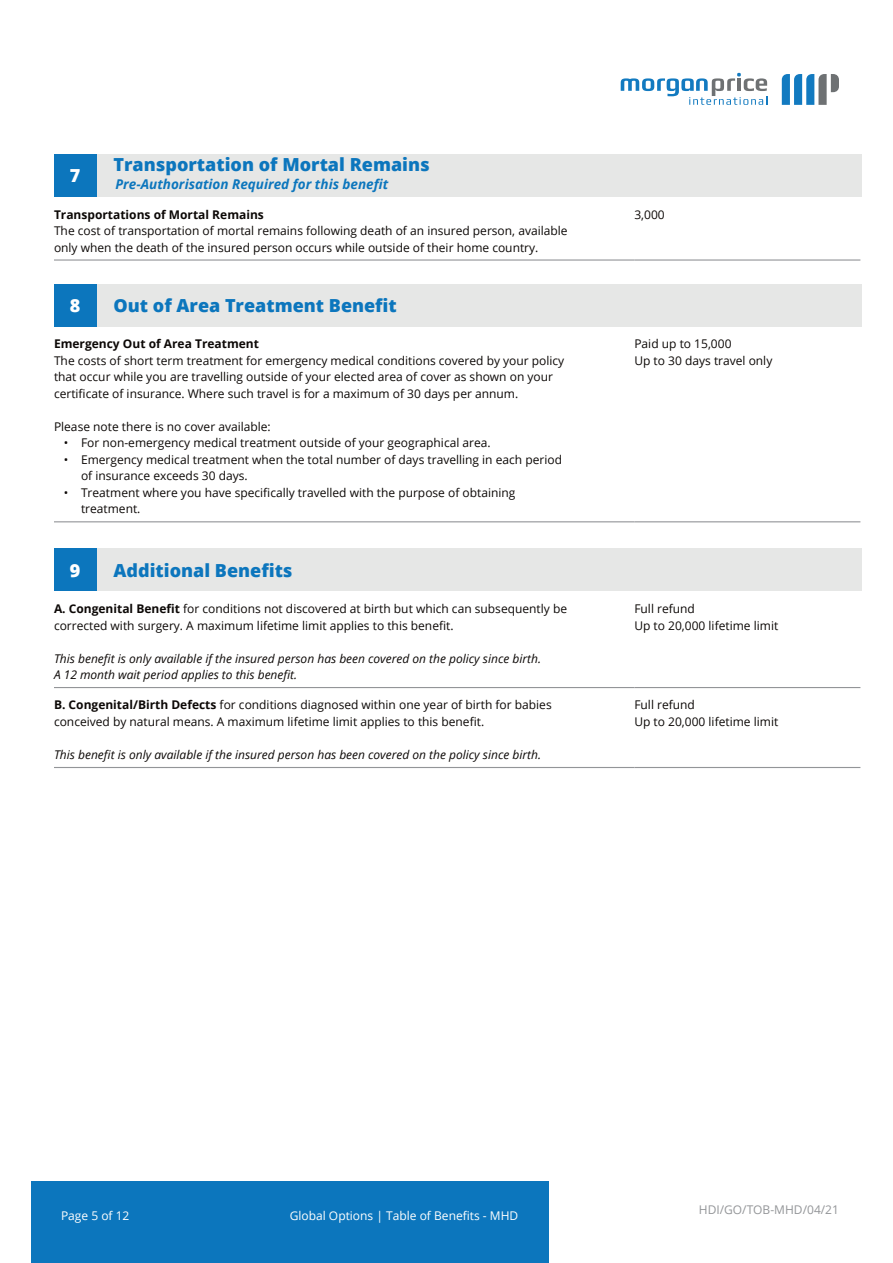
<style>
.page{position:relative;width:893px;height:1263px;background:#fff}
.page>*{position:absolute;margin:0;border:0;box-sizing:border-box;transform-origin:0 0}
.t1{font:800 18px "Open Sans";color:#0c76bd}
.t2{font:800 18px "Open Sans";color:#fff}
.t3{font:italic 700 13.5px "Open Sans";color:#0c76bd}
.Table_text{font:12px/16.5px "Open Sans";color:#0c0806}
.Table_text-2{font:italic 12px "Open Sans";color:#0c0806}
.Table_text-3{font:700 12px "Open Sans";color:#0c0806}
.t4{font:12px "Open Sans";color:#fff}
.t5{font:12px "Open Sans";color:#939598}
.s1{font-weight:700}
</style>
<div class="page">
<div style="left:31px;top:1181px;width:517px;height:82px;background:#0c76bd"></div>
<svg style="left:621px;top:73px;width:146px;height:32px"></svg>
<svg style="left:782px;top:74px;width:57px;height:31px"></svg>
<hr style="left:54px;top:259px;width:580px;height:2px;background:#939598">
<hr style="left:634px;top:259px;width:226px;height:2px;background:#939598">
<div style="left:97px;top:154px;width:765px;height:43px;background:#e6e7e6"></div>
<div style="left:54px;top:154px;width:43px;height:43px;background:#0c76bd"></div>
<hr style="left:54px;top:521px;width:580px;height:1px;background:#939598">
<hr style="left:634px;top:521px;width:226px;height:1px;background:#939598">
<div style="left:97px;top:284px;width:765px;height:42px;background:#e6e7e6"></div>
<div style="left:54px;top:284px;width:43px;height:42px;background:#0c76bd"></div>
<hr style="left:54px;top:687px;width:580px;height:1px;background:#939598">
<hr style="left:634px;top:687px;width:226px;height:1px;background:#939598">
<hr style="left:54px;top:767px;width:580px;height:1px;background:#939598">
<hr style="left:634px;top:767px;width:226px;height:1px;background:#939598">
<div style="left:97px;top:549px;width:765px;height:42px;background:#e6e7e6"></div>
<div style="left:54px;top:549px;width:43px;height:42px;background:#0c76bd"></div>
<p class="t2" style="left:70px;top:162px;width:12px">7</p>
<p class="t1" style="left:114px;top:151px;width:318px">Transportation of Mortal Remains</p>
<p class="t3" style="left:115px;top:175px;width:274px">Pre-Authorisation Required for this benefit</p>
<p class="Table_text-3" style="left:54px;top:206px;width:211px">Transportations of Mortal Remains</p>
<p class="Table_text" style="left:54px;top:222px;width:515px">The cost of transportation of mortal remains following death of an insured person, available only when the death of the insured person occurs while outside of their home country.</p>
<p class="t2" style="left:70px;top:292px;width:12px">8</p>
<p class="t1" style="left:114px;top:292px;width:285px">Out of Area Treatment Benefit</p>
<p class="Table_text-3" style="left:54px;top:335px;width:206px">Emergency Out of Area Treatment</p>
<p class="Table_text" style="left:54px;top:352px;width:512px">The costs of short term treatment for emergency medical conditions covered by your policy that occur while you are travelling outside of your elected area of cover as shown on your certificate of insurance. Where such travel is for a maximum of 30 days per annum.</p>
<p class="Table_text" style="left:54px;top:418px;width:218px">Please note there is no cover available:</p>
<p class="Table_text" style="left:64px;top:434px;width:428px">• For non-emergency medical treatment outside of your geographical area.</p>
<p class="Table_text" style="left:81px;top:451px;width:482px;text-indent:-17px">• Emergency medical treatment when the total number of days travelling in each period of insurance exceeds 30 days.</p>
<p class="Table_text" style="left:81px;top:484px;width:436px;text-indent:-17px">• Treatment where you have specifically travelled with the purpose of obtaining treatment.</p>
<p class="t2" style="left:70px;top:556px;width:12px">9</p>
<p class="t1" style="left:114px;top:556px;width:181px">Additional Benefits</p>
<p class="Table_text" style="left:54px;top:600px;width:515px"><span class="s1">A. Congenital Benefit</span> for conditions not discovered at birth but which can subsequently be corrected with surgery. A maximum lifetime limit applies to this benefit.</p>
<p class="Table_text-2" style="left:54px;top:650px;width:489px">This benefit is only available if the insured person has been covered on the policy since birth.</p>
<p class="Table_text-2" style="left:54px;top:666px;width:245px">A 12 month wait period applies to this benefit.</p>
<p class="Table_text" style="left:54px;top:696px;width:499px"><span class="s1">B. Congenital/Birth Defects</span> for conditions diagnosed within one year of birth for babies conceived by natural means. A maximum lifetime limit applies to this benefit.</p>
<p class="Table_text-2" style="left:54px;top:746px;width:489px">This benefit is only available if the insured person has been covered on the policy since birth.</p>
<p class="Table_text" style="left:634px;top:206px;width:32px">3,000</p>
<p class="Table_text" style="left:634px;top:335px;width:99px">Paid up to 15,000</p>
<p class="Table_text" style="left:634px;top:352px;width:139px">Up to 30 days travel only</p>
<p class="Table_text" style="left:634px;top:600px;width:62px">Full refund</p>
<p class="Table_text" style="left:634px;top:617px;width:145px">Up to 20,000 lifetime limit</p>
<p class="Table_text" style="left:634px;top:696px;width:62px">Full refund</p>
<p class="Table_text" style="left:634px;top:713px;width:145px">Up to 20,000 lifetime limit</p>
<p class="t4" style="left:61px;top:1207px;width:70px">Page 5 of 12</p>
<p class="t4" style="left:290px;top:1207px;width:230px">Global Options | Table of Benefits - MHD</p>
<p class="t5" style="left:699px;top:1201px;width:142px">HDI/GO/TOB-MHD/04/21</p>
</div>
